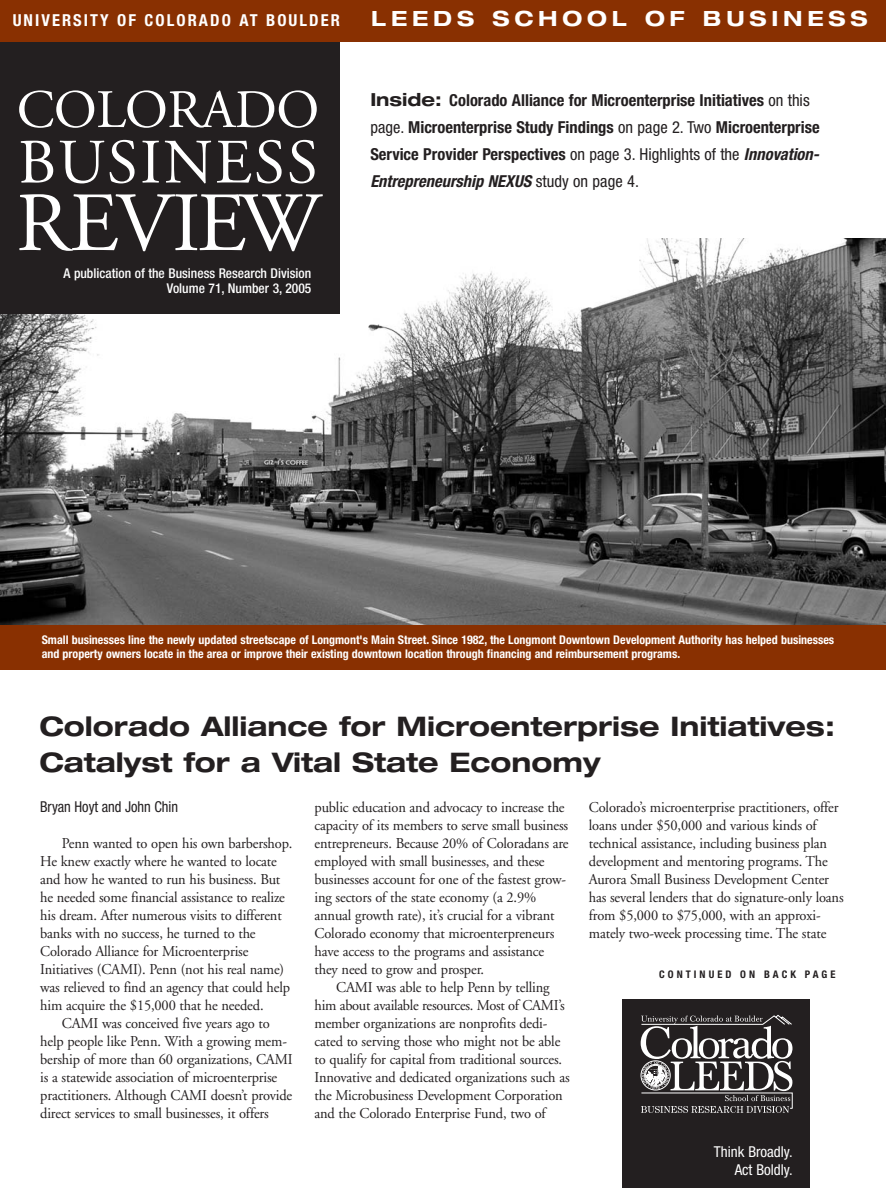
<style>
.page{position:relative;width:886px;height:1188px;background:#fff}
.page>*{position:absolute;margin:0;border:0;box-sizing:border-box;transform-origin:0 0}
.t1{font:84px "Adobe Garamond";letter-spacing:-.03em;color:#fff}
.t2{font:63px "Adobe Garamond";letter-spacing:.035em;color:#fff}
.t3{font:54px "Adobe Garamond";letter-spacing:-.01em;color:#fff}
.t4{font:700 expanded 27px/36px "Helvetica Neue";color:#231f20}
.t5{font:700 expanded 21px "Helvetica Neue";letter-spacing:.23em;color:#fff}
.t6{font:700 condensed 16.5px/27px "Helvetica Neue";color:#231f20}
.t7{font:700 condensed 16.5px "Helvetica Neue";letter-spacing:.125em;color:#fff}
.t8{font:15px/18px "Adobe Garamond";letter-spacing:-.01em;color:#231f20;scale:.96 1}
.t9{font:condensed 15px/18px "Helvetica Neue";color:#fff;text-align:right}
.t10{font:condensed 15px "Helvetica Neue";letter-spacing:-.005em;color:#231f20;scale:.96 1}
.t11{font:500 condensed 13.5px/15px "Helvetica Neue";color:#fff;text-align:right}
.t12{font:700 condensed 12px/13.5px "Helvetica Neue";color:#fff}
.t13{font:700 condensed 10.5px "Helvetica Neue";letter-spacing:.29em;color:#231f20}
.s1{font-stretch:expanded;font-size:18px}
.s2{font-weight:400}
.s3{font-style:italic}
</style>
<div class="page">
<div style="left:622px;top:999px;width:188px;height:189px;background:#231f20"></div>
<svg style="left:640px;top:1014px;width:153px;height:99px"></svg>
<img style="left:0;top:238px;width:885px;height:388px">
<div style="left:0;top:0;width:340px;height:313px;background:#231f20"></div>
<div style="left:0;top:0;width:885px;height:41px;background:#893001"></div>
<div style="left:0;top:626px;width:885px;height:44px;background:#893001"></div>
<p class="t7" style="left:13px;top:15px;width:329px">UNIVERSITY OF COLORADO AT BOULDER</p>
<h3 class="t5" style="left:371px;top:11px;width:498px">LEEDS SCHOOL OF BUSINESS</h3>
<h3 class="t3" style="left:17px;top:88px;width:304px">COLORADO</h3>
<h2 class="t2" style="left:18px;top:137px;width:301px">BUSINESS</h2>
<h1 class="t1" style="left:16px;top:189px;width:305px">REVIEW</h1>
<p class="t11" style="left:63px;top:267px;width:249px">A publication of the Business Research Division<br>Volume 71, Number 3, 2005</p>
<p class="t6" style="left:370px;top:88px;width:453px"><span class="s1">Inside:</span> Colorado Alliance for Microenterprise Initiatives <span class="s2">on this page.</span> Microenterprise Study Findings <span class="s2">on page 2. Two</span> Microenterprise Service Provider Perspectives <span class="s2">on page 3. Highlights of the</span> <span class="s3">Innovation-Entrepreneurship NEXUS</span> <span class="s2">s t u d y o n p a g e 4 .</span></p>
<p class="t12" style="left:42px;top:635px;width:794px">Small businesses line the newly updated streetscape of Longmont's Main Street. Since 1982, the Longmont Downtown Development Authority has helped businesses and property owners locate in the area or improve their existing downtown location through financing and reimbursement programs.</p>
<h3 class="t4" style="left:39px;top:711px;width:797px">Colorado Alliance for Microenterprise Initiatives:<br>Catalyst for a Vital State Economy</h3>
<p class="t10" style="left:40px;top:801px;width:145px">Bryan Hoyt and John Chin</p>
<p class="t8" style="left:62px;top:835px;width:241px">Penn wanted to open his own barbershop.</p>
<p class="t8" style="left:40px;top:853px;width:248px">He knew exactly where he wanted to locate</p>
<p class="t8" style="left:40px;top:871px;width:252px">and how he wanted to run his business. But</p>
<p class="t8" style="left:40px;top:889px;width:256px">he needed some financial assistance to realize</p>
<p class="t8" style="left:40px;top:907px;width:253px">his dream. After numerous visits to different</p>
<p class="t8" style="left:40px;top:925px;width:226px">banks with no success, he turned to the</p>
<p class="t8" style="left:40px;top:943px;width:218px">Colorado Alliance for Microenterprise</p>
<p class="t8" style="left:40px;top:961px;width:256px">Initiatives (CAMI). Penn (not his real name)</p>
<p class="t8" style="left:40px;top:979px;width:262px">was relieved to find an agency that could help</p>
<p class="t8" style="left:40px;top:997px;width:234px">him acquire the $15,000 that he needed.</p>
<p class="t8" style="left:62px;top:1015px;width:218px">CAMI was conceived five years ago to</p>
<p class="t8" style="left:40px;top:1033px;width:258px">help people like Penn. With a growing mem-</p>
<p class="t8" style="left:40px;top:1051px;width:264px">bership of more than 60 organizations, CAMI</p>
<p class="t8" style="left:40px;top:1069px;width:248px">is a statewide association of microenterprise</p>
<p class="t8" style="left:40px;top:1087px;width:264px">practitioners. Although CAMI doesn’t provide</p>
<p class="t8" style="left:40px;top:1105px;width:240px">direct services to small businesses, it offers</p>
<p class="t8" style="left:314px;top:799px;width:266px">public education and advocacy to increase the capacity of its members to serve small business entrepreneurs. Because 20% of Coloradans are employed with small businesses, and these businesses account for one of the fastest grow&shy;ing sectors of the state economy (a 2.9% annual growth rate), it’s crucial for a vibrant Colorado economy that microenterpreneurs have access to the programs and assistance they need to grow and prosper.</p>
<p class="t8" style="left:314px;top:979px;width:267px;text-indent:22px">CAMI was able to help Penn by telling him about available resources. Most of CAMI’s member organizations are nonprofits dedi&shy;cated to serving those who might not be able to qualify for capital from traditional sources.<br>Innovative and dedicated organizations such as the Microbusiness Development Corporation and the Colorado Enterprise Fund, two of</p>
<p class="t8" style="left:589px;top:799px;width:267px">Colorado’s microenterprise practitioners, offer loans under $50,000 and various kinds of technical assistance, including business plan development and mentoring programs. The Aurora Small Business Development Center has several lenders that do signature-only loans from $5,000 to $75,000, with an approxi&shy;mately two-week processing time. The state</p>
<p class="t13" style="left:659px;top:971px;width:178px">CONTINUED ON BACK PAGE</p>
<p class="t9" style="left:714px;top:1144px;width:80px">Think Broadly.<br>Act Boldly.</p>
</div>
